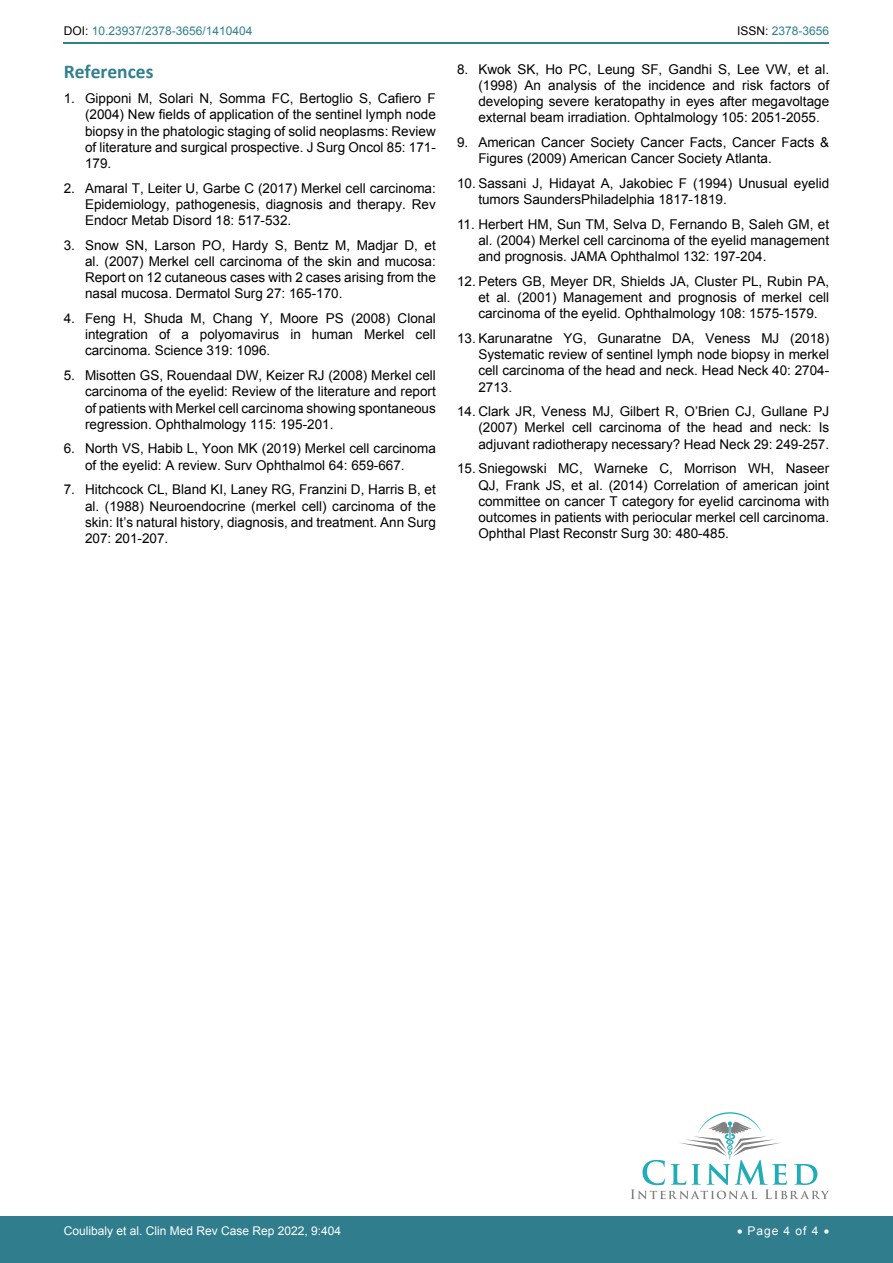
<style>
.page{position:relative;width:893px;height:1263px;background:#fff}
.page>*{position:absolute;margin:0;border:0;box-sizing:border-box;transform-origin:0 0}
.t1{font:700 19.5px "Calibri";color:#30808d}
.t2{font:13.5px/16.2px "Arial";color:#000;text-align:justify}
.t3{font:12px "Arial";color:#fff}
.t4{font:12px "Arial";color:#30808d}
.s1{color:#000}
</style>
<div class="page">
<hr style="left:64px;top:43px;width:765px;height:1px;background:#30808d">
<div style="left:0;top:1217px;width:893px;height:46px;background:#307d8d"></div>
<svg style="left:631px;top:1112px;width:198px;height:87px"></svg>
<p class="t4" style="left:64px;top:23px;width:190px"><span class="s1">DOI:</span> 10.23937/2378-3656/1410404</p>
<p class="t4" style="left:737px;top:23px;width:94px"><span class="s1">ISSN:</span> 2378-3656</p>
<h1 class="t1" style="left:64px;top:59px;width:91px">References</h1>
<p class="t2" style="left:85px;top:90px;width:352px;text-indent:-21px">1. Gipponi M, Solari N, Somma FC, Bertoglio S, Cafiero F (2004) New fields of application of the sentinel lymph node biopsy in the phatologic staging of solid neoplasms: Review of literature and surgical prospective. J Surg Oncol 85: 171- 179.</p>
<p class="t2" style="left:85px;top:180px;width:352px;text-indent:-21px">2. Amaral T, Leiter U, Garbe C (2017) Merkel cell carcinoma:<br>Epidemiology, pathogenesis, diagnosis and therapy. Rev Endocr Metab Disord 18: 517-532.</p>
<p class="t2" style="left:85px;top:237px;width:352px;text-indent:-21px">3. Snow SN, Larson PO, Hardy S, Bentz M, Madjar D, et al. (2007) Merkel cell carcinoma of the skin and mucosa:<br>Report on 12 cutaneous cases with 2 cases arising from the nasal mucosa. Dermatol Surg 27: 165-170.</p>
<p class="t2" style="left:85px;top:310px;width:352px;text-indent:-21px">4. Feng H, Shuda M, Chang Y, Moore PS (2008) Clonal integration of a polyomavirus in human Merkel cell carcinoma. Science 319: 1096.</p>
<p class="t2" style="left:85px;top:367px;width:352px;text-indent:-21px">5. Misotten GS, Rouendaal DW, Keizer RJ (2008) Merkel cell carcinoma of the eyelid: Review of the literature and report of patients with Merkel cell carcinoma showing spontaneous regression. Ophthalmology 115: 195-201.</p>
<p class="t2" style="left:85px;top:441px;width:352px;text-indent:-21px">6. North VS, Habib L, Yoon MK (2019) Merkel cell carcinoma of the eyelid: A review. Surv Ophthalmol 64: 659-667.</p>
<p class="t2" style="left:85px;top:482px;width:352px;text-indent:-21px">7. Hitchcock CL, Bland KI, Laney RG, Franzini D, Harris B, et al. (1988) Neuroendocrine (merkel cell) carcinoma of the skin: It’s natural history, diagnosis, and treatment. Ann Surg 207: 201-207.</p>
<p class="t2" style="left:478px;top:61px;width:352px;text-indent:-21px">8. Kwok SK, Ho PC, Leung SF, Gandhi S, Lee VW, et al. (1998) An analysis of the incidence and risk factors of developing severe keratopathy in eyes after megavoltage external beam irradiation. Ophtalmology 105: 2051-2055.</p>
<p class="t2" style="left:478px;top:134px;width:352px;text-indent:-21px">9. American Cancer Society Cancer Facts, Cancer Facts &amp;<br>Figures (2009) American Cancer Society Atlanta.</p>
<p class="t2" style="left:478px;top:175px;width:352px;text-indent:-21px">10. Sassani J, Hidayat A, Jakobiec F (1994) Unusual eyelid tumors SaundersPhiladelphia 1817-1819.</p>
<p class="t2" style="left:478px;top:216px;width:352px;text-indent:-21px">11. Herbert HM, Sun TM, Selva D, Fernando B, Saleh GM, et al. (2004) Merkel cell carcinoma of the eyelid management and prognosis. JAMA Ophthalmol 132: 197-204.</p>
<p class="t2" style="left:478px;top:273px;width:352px;text-indent:-21px">12. Peters GB, Meyer DR, Shields JA, Cluster PL, Rubin PA, et al. (2001) Management and prognosis of merkel cell carcinoma of the eyelid. Ophthalmology 108: 1575-1579.</p>
<p class="t2" style="left:478px;top:330px;width:352px;text-indent:-21px">13. Karunaratne YG, Gunaratne DA, Veness MJ (2018)<br>Systematic review of sentinel lymph node biopsy in merkel cell carcinoma of the head and neck. Head Neck 40: 2704- 2713.</p>
<p class="t2" style="left:478px;top:404px;width:352px;text-indent:-21px">14. Clark JR, Veness MJ, Gilbert R, O’Brien CJ, Gullane PJ (2007) Merkel cell carcinoma of the head and neck: Is adjuvant radiotherapy necessary? Head Neck 29: 249-257.</p>
<p class="t2" style="left:478px;top:461px;width:352px;text-indent:-21px">15. Sniegowski MC, Warneke C, Morrison WH, Naseer QJ, Frank JS, et al. (2014) Correlation of american joint committee on cancer T category for eyelid carcinoma with outcomes in patients with periocular merkel cell carcinoma.<br>Ophthal Plast Reconstr Surg 30: 480-485.</p>
<p class="t3" style="left:64px;top:1223px;width:279px">Coulibaly et al. Clin Med Rev Case Rep 2022, 9:404</p>
<p class="t3" style="left:737px;top:1223px;width:94px">• Page 4 of 4 •</p>
</div>
